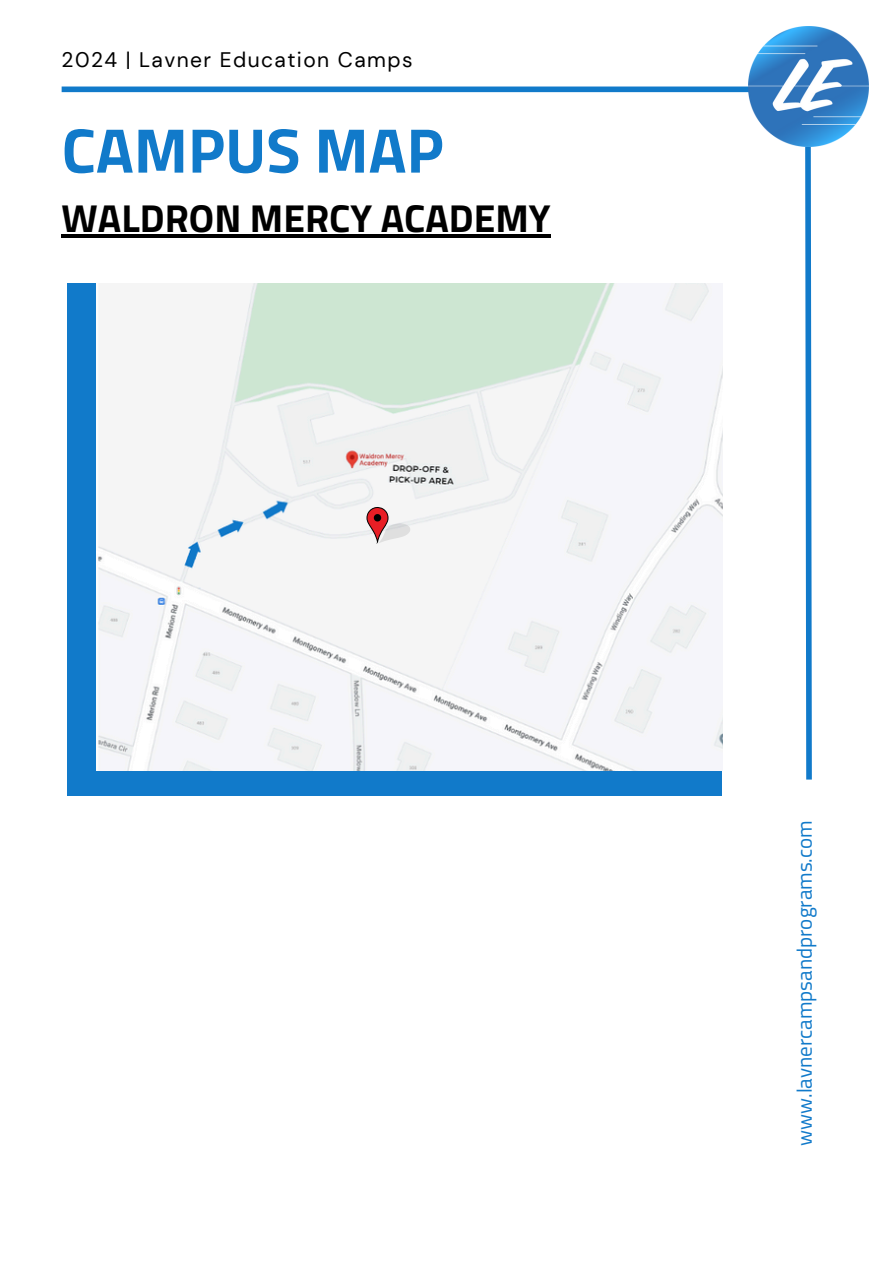
<style>
.page{position:relative;width:894px;height:1264px;background:#fff}
.page>*{position:absolute;margin:0;border:0;box-sizing:border-box;transform-origin:0 0}
.t1{font:700 63px "Titillium Web";color:#117aca}
.t2{font:700 39px "Titillium Web";color:#000}
.t3{font:21px "Titillium Web";color:#117aca}
.t4{font:21px "DM Sans";letter-spacing:.07em;color:#000}
</style>
<div class="page">
<svg style="left:805px;top:147px;width:7px;height:633px"></svg>
<div style="left:62px;top:86px;width:769px;height:6px;background:#117aca"></div>
<img style="left:748px;top:26px;width:120px;height:121px">
<div style="left:67px;top:283px;width:654px;height:512px;background:#117aca"></div>
<img style="left:96px;top:283px;width:626px;height:487px">
<svg style="left:366px;top:507px;width:44px;height:37px"></svg>
<hr style="left:62px;top:234px;width:488px;height:3px;background:#000">
<p class="t4" style="left:62px;top:46px;width:352px">2024 | Lavner Education Camps</p>
<p class="t1" style="left:62px;top:101px;width:383px">CAMPUS MAP</p>
<p class="t2" style="left:62px;top:187px;width:490px">WALDRON MERCY ACADEMY</p>
<h2 class="t3" style="left:787px;top:1145px;width:327px;rotate:-90deg">www.lavnercampsandprograms.com</h2>
</div>
